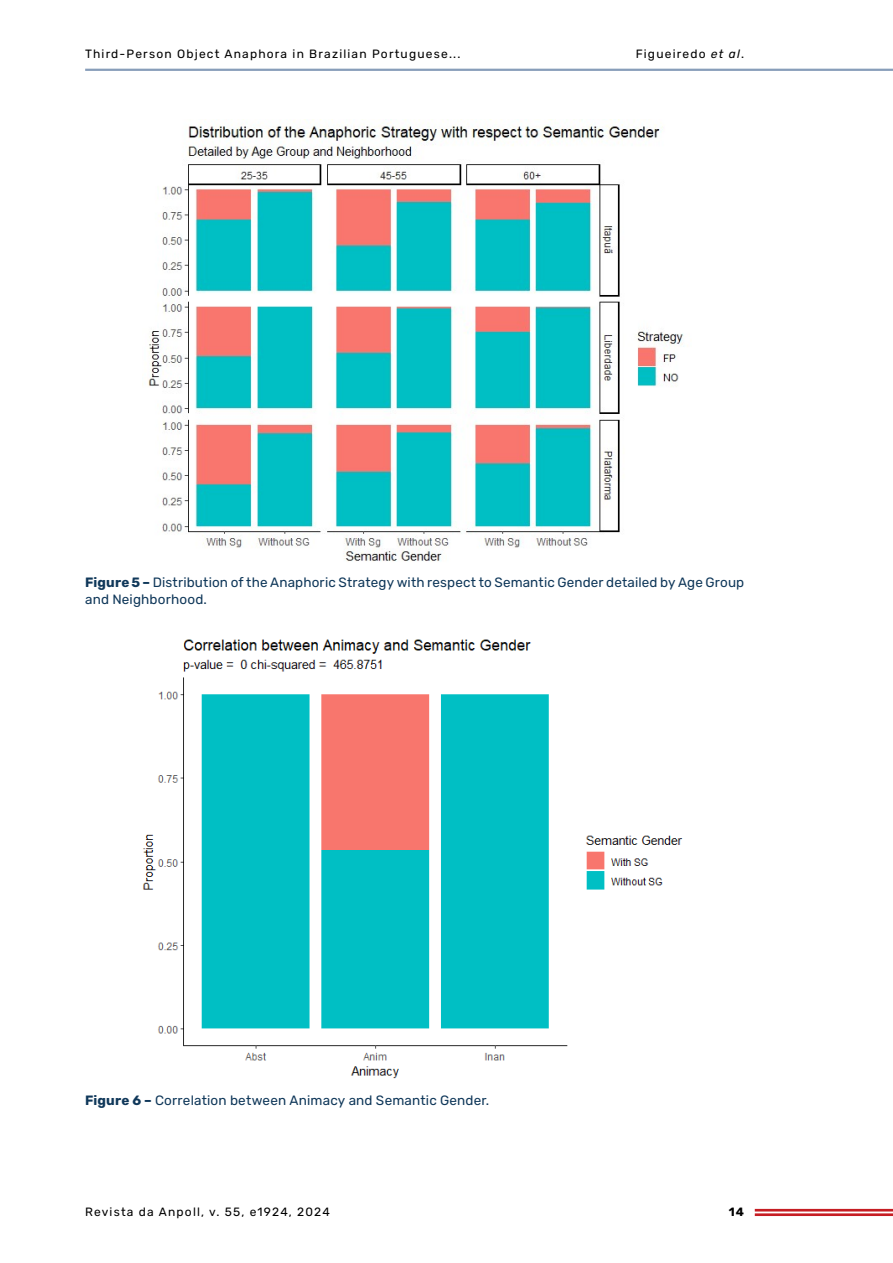
<style>
.page{position:relative;width:893px;height:1263px;background:#fff}
.page>*{position:absolute;margin:0;border:0;box-sizing:border-box;transform-origin:0 0}
.t1{font:13.5px/16.5px "Rubik";letter-spacing:.01em;color:#10385a}
.t2{font:12px "Rubik";letter-spacing:.1em;color:#000}
.t3{font:700 12px "Rubik";color:#000}
.s1{font-style:italic}
.s2{font-weight:700}
</style>
<div class="page">
<hr style="left:755px;top:1209px;width:138px;height:2px;background:#c61d23">
<hr style="left:755px;top:1213px;width:138px;height:3px;background:#c61d23">
<hr style="left:85px;top:69px;width:808px;height:2px;background:#889eba">
<img style="left:142px;top:639px;width:541px;height:440px">
<img style="left:148px;top:119px;width:536px;height:443px">
<p class="t2" style="left:85px;top:47px;width:377px">Third-Person Object Anaphora in Brazilian Portuguese...</p>
<p class="t2" style="left:636px;top:47px;width:110px">Figueiredo <span class="s1">et al</span>.</p>
<p class="t1" style="left:85px;top:574px;width:661px"><span class="s2">Figure 5 –</span> Distribution of the Anaphoric Strategy with respect to Semantic Gender detailed by Age Group and Neighborhood.</p>
<p class="t1" style="left:85px;top:1092px;width:406px"><span class="s2">Figure 6 –</span> Correlation between Animacy and Semantic Gender.</p>
<p class="t2" style="left:85px;top:1205px;width:246px">Revista da Anpoll, v. 55, e1924, 2024</p>
<p class="t3" style="left:729px;top:1205px;width:17px">14</p>
</div>
